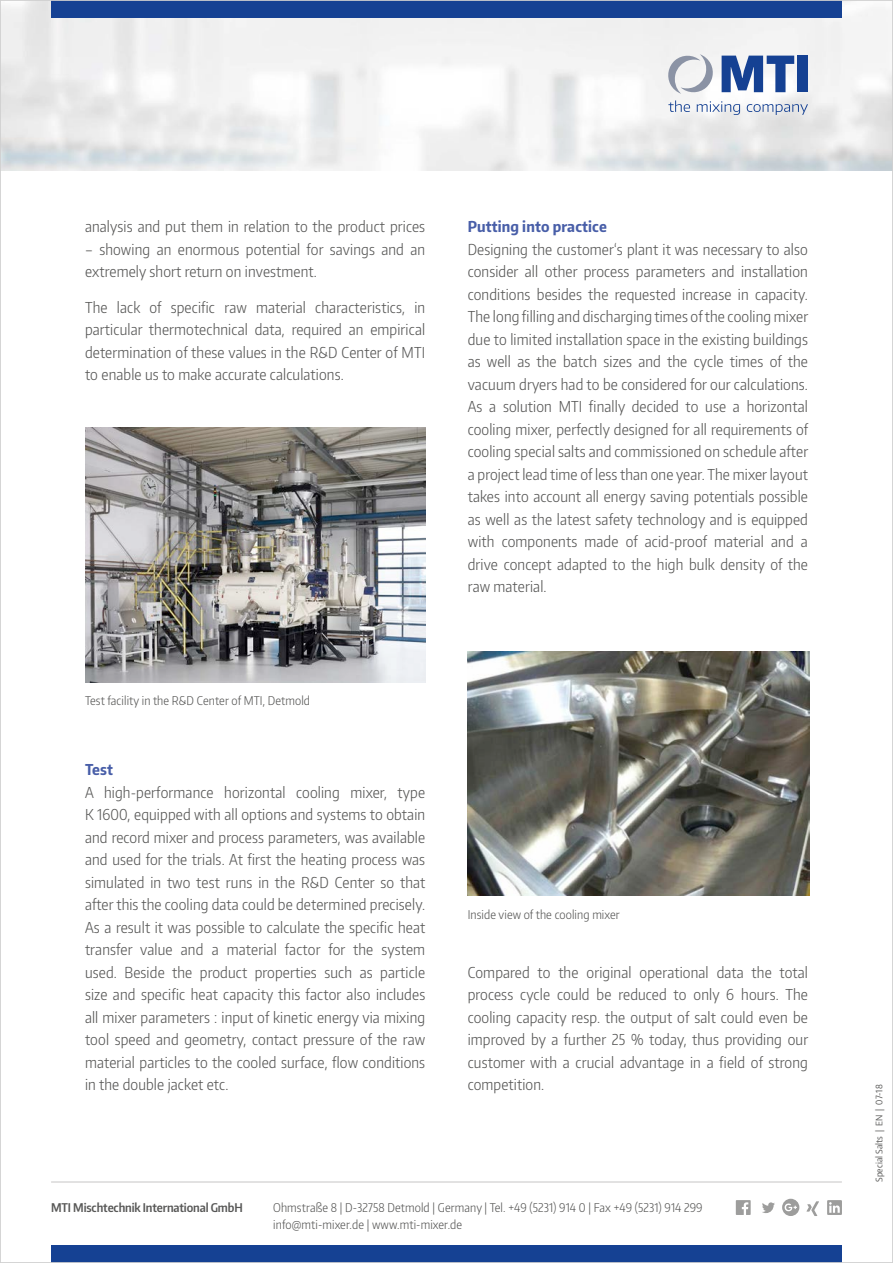
<style>
.page{position:relative;width:893px;height:1263px;background:#fff}
.page>*{position:absolute;margin:0;border:0;box-sizing:border-box;transform-origin:0 0}
.t1{font:300 15px/22.5px "Encode Sans Condensed";letter-spacing:.01em;color:#575756;text-align:justify}
.t2{font:700 15px "Encode Sans Condensed";letter-spacing:.01em;color:#485ea8}
.t3{font:300 12px/16.5px "Encode Sans Condensed";letter-spacing:.01em;color:#575756}
.t4{font:600 12px "Encode Sans Condensed";letter-spacing:-.01em;color:#575756}
.t5{font:9px "Encode Sans Condensed";letter-spacing:.01em;color:#575756}
</style>
<div class="page">
<img style="left:2px;top:2px;width:889px;height:168px">
<div style="left:51px;top:0;width:791px;height:17px;background:#154193"></div>
<div style="left:51px;top:1246px;width:791px;height:17px;background:#154193"></div>
<svg style="left:668px;top:100px;width:22px;height:12px"></svg>
<svg style="left:697px;top:101px;width:43px;height:14px"></svg>
<svg style="left:747px;top:104px;width:61px;height:11px"></svg>
<svg style="left:722px;top:56px;width:72px;height:36px"></svg>
<div style="left:798px;top:56px;width:10px;height:36px;background:#154193"></div>
<svg style="left:668px;top:54px;width:47px;height:40px"></svg>
<svg style="left:762px;top:1202px;width:13px;height:11px"></svg>
<svg style="left:806px;top:1201px;width:13px;height:15px"></svg>
<svg style="left:736px;top:1200px;width:15px;height:15px"></svg>
<svg style="left:827px;top:1200px;width:15px;height:15px"></svg>
<svg style="left:782px;top:1199px;width:17px;height:17px"></svg>
<hr style="left:51px;top:1181px;width:791px;height:1px;background:#c6c5c5">
<img style="left:85px;top:427px;width:340px;height:255px">
<img style="left:468px;top:652px;width:341px;height:244px">
<p class="t1" style="left:85px;top:215px;width:342px">analysis and put them in relation to the product prices</p>
<p class="t1" style="left:85px;top:237px;width:342px">– showing an enormous potential for savings and an extremely short return on investment.</p>
<p class="t1" style="left:85px;top:295px;width:342px">The lack of specific raw material characteristics, in particular thermotechnical data, required an empirical determination of these values in the R&amp;D Center of MTI to enable us to make accurate calculations.</p>
<p class="t3" style="left:85px;top:692px;width:227px">Test facility in the R&amp;D Center of MTI, Detmold</p>
<p class="t2" style="left:85px;top:760px;width:30px">Test</p>
<p class="t1" style="left:85px;top:780px;width:342px">A high-performance horizontal cooling mixer, type K 1600, equipped with all options and systems to obtain and record mixer and process parameters, was available and used for the trials. At first the heating process was simulated in two test runs in the R&amp;D Center so that after this the cooling data could be determined precisely.<br>As a result it was possible to calculate the specific heat transfer value and a material factor for the system used. Beside the product properties such as particle size and specific heat capacity this factor also includes all mixer parameters : input of kinetic energy via mixing tool speed and geometry, contact pressure of the raw material particles to the cooled surface, flow conditions in the double jacket etc.</p>
<p class="t2" style="left:468px;top:217px;width:141px">Putting into practice</p>
<p class="t1" style="left:468px;top:237px;width:342px">Designing the customer‘s plant it was necessary to also consider all other process parameters and installation conditions besides the requested increase in capacity.<br>The long filling and discharging times of the cooling mixer due to limited installation space in the existing buildings as well as the batch sizes and the cycle times of the vacuum dryers had to be considered for our calculations.<br>As a solution MTI finally decided to use a horizontal cooling mixer, perfectly designed for all requirements of cooling special salts and commissioned on schedule after a project lead time of less than one year. The mixer layout takes into account all energy saving potentials possible as well as the latest safety technology and is equipped with components made of acid-proof material and a drive concept adapted to the high bulk density of the raw material.</p>
<p class="t3" style="left:468px;top:906px;width:154px">Inside view of the cooling mixer</p>
<p class="t1" style="left:468px;top:960px;width:342px">Compared to the original operational data the total process cycle could be reduced to only 6 hours. The cooling capacity resp. the output of salt could even be improved by a further 25 % today, thus providing our customer with a crucial advantage in a field of strong competition.</p>
<p class="t4" style="left:51px;top:1200px;width:193px">MTI Mischtechnik International GmbH</p>
<p class="t3" style="left:273px;top:1199px;width:431px">Ohmstraße 8 | D-32758 Detmold | Germany | Tel. +49 (5231) 914 0 | Fax +49 (5231) 914 299 info@mti-mixer.de | www.mti-mixer.de</p>
<p class="t5" style="left:873px;top:1182px;width:99px;rotate:-90deg">Special Salts | EN | 07-18</p>
</div>
